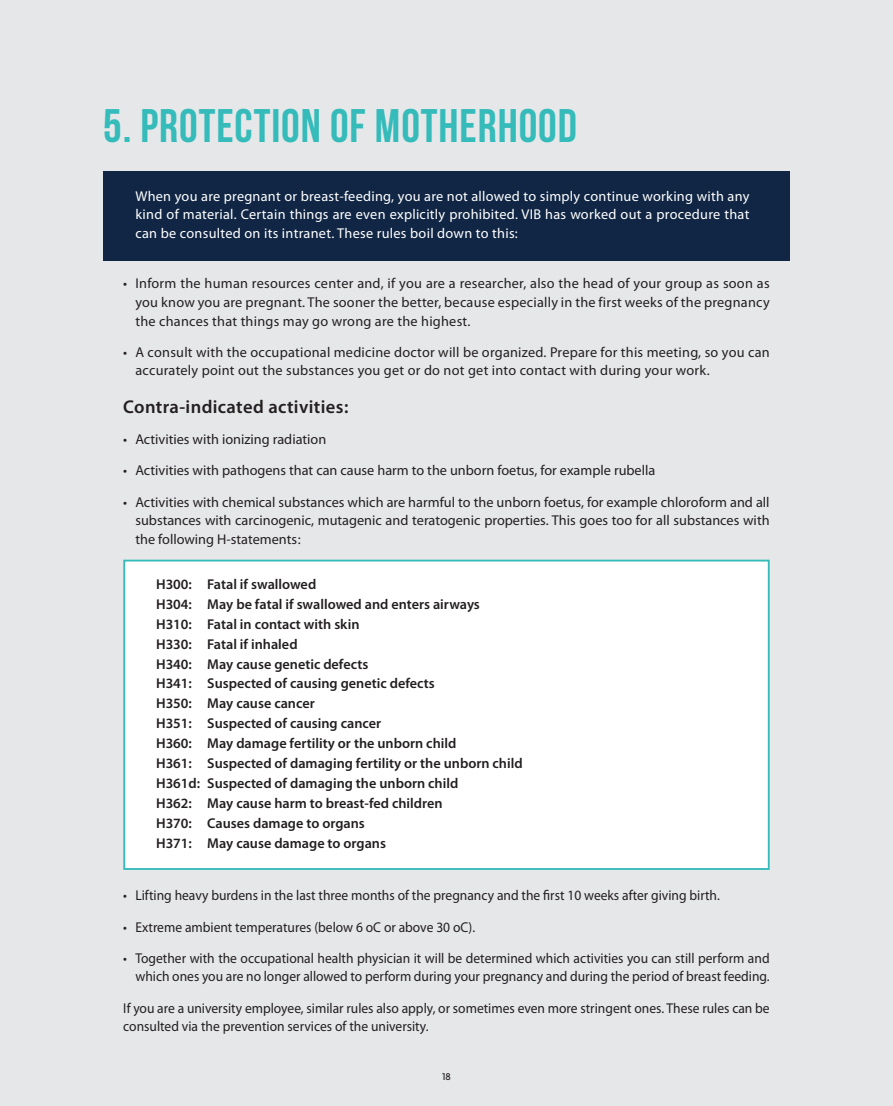
<style>
.page{position:relative;width:893px;height:1106px;background:#e6e7e9}
.page>*{position:absolute;margin:0;border:0;box-sizing:border-box;transform-origin:0 0}
.t1{font:47.1px "Bebas Neue";letter-spacing:.02em;color:#34bbba}
.t2{font:600 18.6px "Myriad Pro";letter-spacing:.02em;color:#231f20}
.t3{font:14.25px/18.6px "Myriad Pro";color:#231f20;text-align:justify}
.t4{font:14.25px/18.6px "Myriad Pro";color:#231f20;text-align:right;scale:.95 1}
.t5{font:600 14.25px "Myriad Pro";color:#231f20}
.t6{font:14.25px/18.5px "Myriad Pro";letter-spacing:.02em;color:#fff;text-align:justify}
.t7{font:500 10.5px "Agenda";color:#231f20}
</style>
<div class="page">
<div style="left:103px;top:171px;width:687px;height:90px;background:#102644"></div>
<div style="left:123px;top:559px;width:647px;height:311px;background:#fff;border:2px solid #34bbba"></div>
<p class="t1" style="left:103px;top:99px;width:475px">5. PROTECTION OF MOTHERHOOD</p>
<p class="t6" style="left:135px;top:187px;width:615px">When you are pregnant or breast-feeding, you are not allowed to simply continue working with any kind of material. Certain things are even explicitly prohibited. VIB has worked out a procedure that can be consulted on its intranet. These rules boil down to this:</p>
<p class="t3" style="left:135px;top:275px;width:636px;text-indent:-12px">• Inform the human resources center and, if you are a researcher, also the head of your group as soon as you know you are pregnant. The sooner the better, because especially in the first weeks of the pregnancy the chances that things may go wrong are the highest.</p>
<p class="t3" style="left:135px;top:343px;width:636px;text-indent:-12px">• A consult with the occupational medicine doctor will be organized. Prepare for this meeting, so you can accurately point out the substances you get or do not get into contact with during your work.</p>
<p class="t2" style="left:123px;top:396px;width:227px">Contra-indicated activities:</p>
<p class="t3" style="left:123px;top:430px;width:204px">• Activities with ionizing radiation</p>
<p class="t3" style="left:123px;top:461px;width:534px">• Activities with pathogens that can cause harm to the unborn foetus, for example rubella</p>
<p class="t3" style="left:135px;top:493px;width:636px;text-indent:-12px">• Activities with chemical substances which are harmful to the unborn foetus, for example chloroform and all substances with carcinogenic, mutagenic and teratogenic properties. This goes too for all substances with the following H-statements:</p>
<p class="t5" style="left:156px;top:576px;width:162px">H300: Fatal if swallowed</p>
<p class="t5" style="left:156px;top:596px;width:325px">H304: May be fatal if swallowed and enters airways</p>
<p class="t5" style="left:156px;top:616px;width:205px">H310: Fatal in contact with skin</p>
<p class="t5" style="left:156px;top:636px;width:143px">H330: Fatal if inhaled</p>
<p class="t5" style="left:156px;top:656px;width:214px">H340: May cause genetic defects</p>
<p class="t5" style="left:156px;top:676px;width:280px">H341: Suspected of causing genetic defects</p>
<p class="t5" style="left:156px;top:695px;width:160px">H350: May cause cancer</p>
<p class="t5" style="left:156px;top:715px;width:227px">H351: Suspected of causing cancer</p>
<p class="t5" style="left:156px;top:735px;width:302px">H360: May damage fertility or the unborn child</p>
<p class="t5" style="left:156px;top:755px;width:368px">H361: Suspected of damaging fertility or the unborn child</p>
<p class="t5" style="left:156px;top:775px;width:304px">H361d: Suspected of damaging the unborn child</p>
<p class="t5" style="left:156px;top:795px;width:288px">H362: May cause harm to breast-fed children</p>
<p class="t5" style="left:156px;top:815px;width:210px">H370: Causes damage to organs</p>
<p class="t5" style="left:156px;top:835px;width:231px">H371: May cause damage to organs</p>
<p class="t4" style="left:123px;top:886px;width:629px">• Lifting heavy burdens in the last three months of the pregnancy and the first 10 weeks after giving birth.</p>
<p class="t4" style="left:123px;top:917px;width:372px">• Extreme ambient temperatures (below 6 oC or above 30 oC).</p>
<p class="t4" style="left:123px;top:949px;width:682px">• Together with the occupational health physician it will be determined which activities you can still perform and which ones you are no longer allowed to perform during your pregnancy and during the period of breast feeding.</p>
<p class="t4" style="left:123px;top:999px;width:682px;text-align:left">If you are a university employee, similar rules also apply, or sometimes even more stringent ones. These rules can be consulted via the prevention services of the university.</p>
<p class="t7" style="left:442px;top:1070px;width:10px">18</p>
</div>
